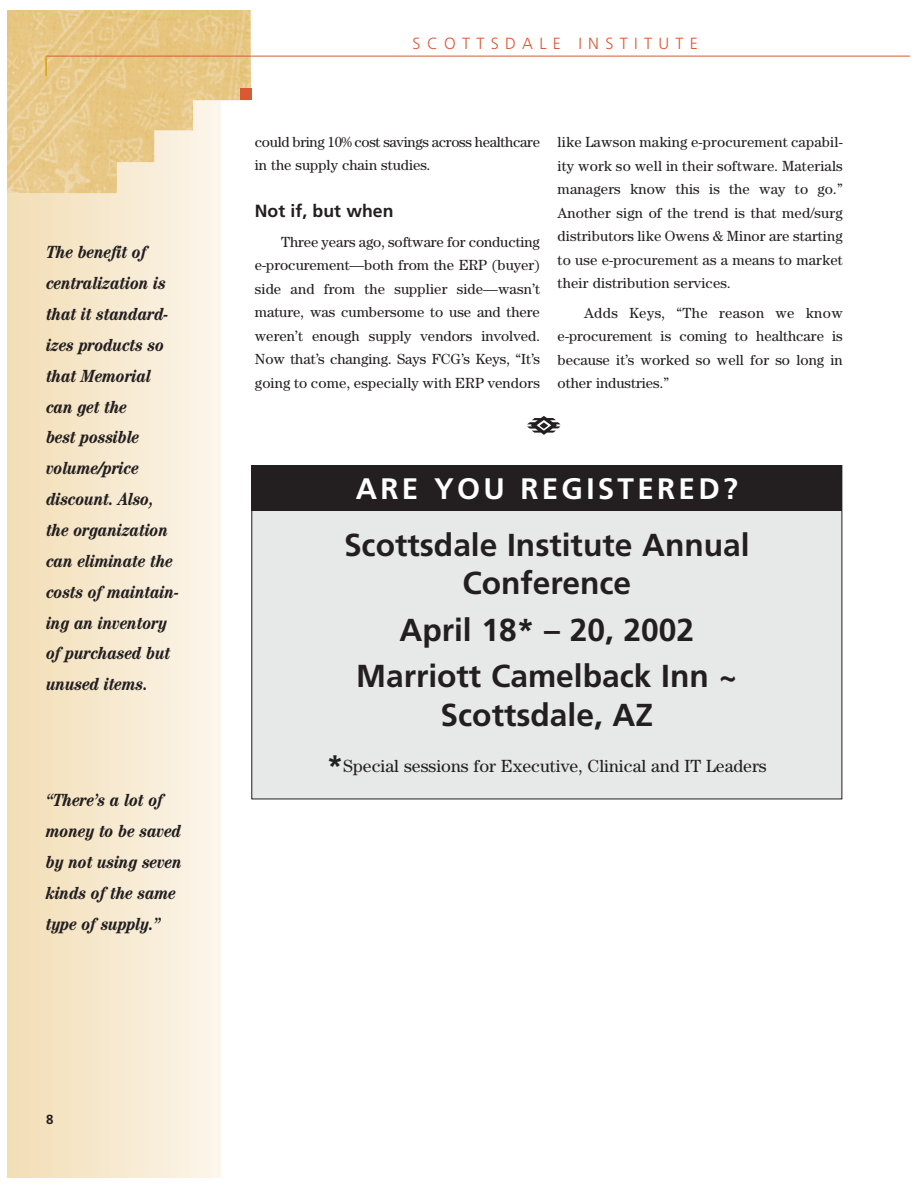
<style>
.page{position:relative;width:918px;height:1188px;background:#fff}
.page>*{position:absolute;margin:0;border:0;box-sizing:border-box;transform-origin:0 0}
.t1{font:700 31.8px/38.1px "Frutiger";color:#231f20;text-align:center}
.t2{font:700 29.7px "Frutiger";letter-spacing:.11em;color:#fff}
.t3{font:italic 700 condensed 17.7px/30.9px "Century";color:#231f20}
.t4{font:17.7px "Century";color:#231f20}
.t5{font:700 17.7px "Frutiger";color:#231f20}
.t6{font:300 16.2px "Frutiger";letter-spacing:.39em;color:#d95935}
.t7{font:14.7px/23.5px "Century";color:#231f20;text-align:justify}
.t8{font:14.7px/23.2px "Century";letter-spacing:-.02em;color:#231f20}
.t9{font:700 13.2px "Frutiger";color:#231f20}
.s1{font-family:"Frutiger";font-weight:700;font-size:29.7px}
</style>
<div class="page">
<div style="left:7px;top:11px;width:213px;height:1167px;background:linear-gradient(to right,#f2ddb4,#fcf5eb)"></div>
<img style="left:7px;top:11px;width:244px;height:182px">
<hr style="left:46px;top:56px;width:864px;height:1px;background:#d95935">
<div style="left:240px;top:89px;width:11px;height:11px;background:#d95935"></div>
<hr style="left:45px;top:56px;width:2px;height:20px;background:#d5a10e">
<div style="left:252px;top:466px;width:590px;height:333px;background:#e7e8e8"></div>
<div style="left:251px;top:465px;width:591px;height:45px;background:#231f20"></div>
<img style="left:527px;top:416px;width:34px;height:19px">
<p class="t3" style="left:47px;top:238px;width:135px">The benefit of centralization is that it standard&shy;izes products so that Memorial can get the<br>best possible volume/price discount. Also, the organization can eliminate the costs of maintain&shy;ing an inventory of purchased but unused items.</p>
<p class="t3" style="left:47px;top:786px;width:137px">“There’s a lot of money to be saved by not using seven kinds of the same type of supply.”</p>
<p class="t9" style="left:46px;top:1115px;width:9px">8</p>
<p class="t6" style="left:413px;top:37px;width:287px">SCOTTSDALE INSTITUTE</p>
<p class="t8" style="left:255px;top:132px;width:287px">could bring 10% cost savings across healthcare in the supply chain studies.</p>
<p class="t5" style="left:255px;top:204px;width:140px">Not if, but when</p>
<p class="t7" style="left:255px;top:231px;width:287px;text-indent:26px">Three years ago, software for conducting e-procurement—both from the ERP (buyer) side and from the supplier side—wasn’t mature, was cumbersome to use and there weren’t enough supply vendors involved.<br>Now that’s changing. Says FCG’s Keys, “It’s going to come, especially with ERP vendors</p>
<p class="t7" style="left:558px;top:132px;width:287px">like Lawson making e-procurement capabil&shy;ity work so well in their software. Materials managers know this is the way to go.” Another sign of the trend is that med/surg distributors like Owens &amp; Minor are starting to use e-procurement as a means to market their distribution services.</p>
<p class="t7" style="left:558px;top:302px;width:287px;text-indent:26px">Adds Keys, “The reason we know e-procurement is coming to healthcare is because it’s worked so well for so long in other industries.”</p>
<h2 class="t2" style="left:356px;top:477px;width:384px">ARE YOU REGISTERED?</h2>
<h1 class="t1" style="left:344px;top:529px;width:407px">Scottsdale Institute Annual<br>Conference</h1>
<h1 class="t1" style="left:356px;top:609px;width:383px;line-height:46.5px">April 18* – 20, 2002<br>Marriott Camelback Inn ~</h1>
<h1 class="t1" style="left:441px;top:698px;width:214px">Scottsdale, AZ</h1>
<p class="t4" style="left:327px;top:760px;width:441px"><span class="s1">*</span>Special sessions for Executive, Clinical and IT Leaders</p>
</div>
